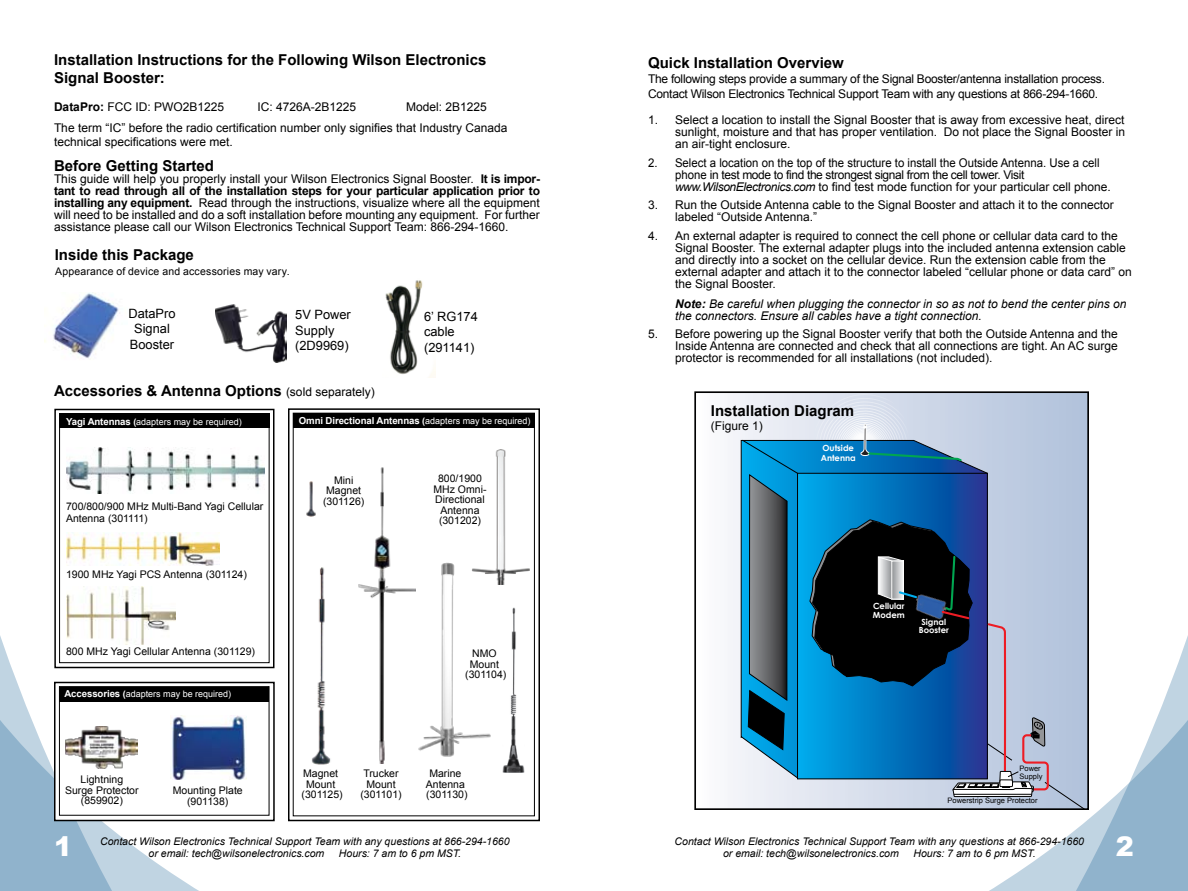
<style>
.page{position:relative;width:1188px;height:891px;background:#fff}
.page>*{position:absolute;margin:0;border:0;box-sizing:border-box;transform-origin:0 0}
.t1{font:900 27px "Arial";color:#fff}
.t2{font:700 15px/18px "Arial";color:#000}
.t3{font:12.75px/15.5px "Arial";color:#000}
.t4{font:12px/12px "Arial";color:#000;text-align:justify}
.t5{font:12px/12px "Arial";color:#000;scale:.95 1}
.t6{font:12px/15px "Arial";letter-spacing:-.02em;color:#000}
.t7{font:italic 12px/12px "Arial";color:#000}
.t8{font:10.5px/10.5px "Arial";color:#000;text-align:center}
.t9{font:italic 10.5px/12.6px "Arial";color:#000}
.t10{font:700 9.6px "Arial";letter-spacing:-.01em;color:#fff}
.t11{font:9px "Arial";color:#fff}
.t12{font:700 8.4px/8.4px "Century Gothic";color:#fff}
.t13{font:7.5px/7.5px "Arial";color:#000}
.s1{font-weight:700}
.s2{font-weight:400;font-size:12px}
.s3{font-weight:700;font-size:9.6px}
.s4{font-size:9px}
.s5{font-weight:400;font-size:9px}
.s6{font-style:italic}
</style>
<div class="page">
<svg style="left:0;top:554px;width:306px;height:337px"></svg>
<svg style="left:989px;top:635px;width:199px;height:256px"></svg>
<div style="left:59px;top:414px;width:210px;height:14px;background:#000"></div>
<div style="left:293px;top:413px;width:242px;height:15px;background:#000"></div>
<div style="left:54px;top:409px;width:220px;height:259px;border:2px solid #000"></div>
<div style="left:55px;top:682px;width:219px;height:138px;background:#fff"></div>
<div style="left:54px;top:682px;width:221px;height:139px;border:2px solid #000"></div>
<div style="left:288px;top:408px;width:252px;height:413px;border:2px solid #000"></div>
<div style="left:695px;top:392px;width:393px;height:417px;background:#f8f9fb"></div>
<img style="left:65px;top:726px;width:73px;height:42px">
<img style="left:306px;top:481px;width:10px;height:36px">
<img style="left:303px;top:563px;width:28px;height:202px">
<img style="left:503px;top:607px;width:21px;height:165px">
<img style="left:358px;top:468px;width:54px;height:295px">
<img style="left:412px;top:562px;width:79px;height:195px">
<img style="left:66px;top:447px;width:199px;height:47px">
<img style="left:66px;top:586px;width:109px;height:58px">
<img style="left:66px;top:532px;width:154px;height:34px">
<img style="left:471px;top:449px;width:59px;height:136px">
<img style="left:170px;top:716px;width:76px;height:64px">
<img style="left:385px;top:280px;width:51px;height:97px">
<img style="left:45px;top:292px;width:75px;height:66px">
<img style="left:215px;top:304px;width:72px;height:59px">
<div style="left:59px;top:413px;width:211px;height:250px;border:1px solid #000"></div>
<div style="left:293px;top:413px;width:242px;height:403px;border:1px solid #000"></div>
<div style="left:59px;top:686px;width:210px;height:130px;border:1px solid #000"></div>
<div style="left:60px;top:687px;width:209px;height:14px;background:#000"></div>
<svg style="left:742px;top:393px;width:346px;height:416px;background:#5d89ac"></svg>
<p class="t2" style="left:54px;top:51px;width:434px">Installation Instructions for the Following Wilson Electronics<br>Signal Booster:</p>
<p class="t4" style="left:54px;top:101px;width:172px"><span class="s1">DataPro:</span> FCC ID: PWO2B1225</p>
<p class="t4" style="left:257px;top:101px;width:100px">IC: 4726A-2B1225</p>
<p class="t4" style="left:54px;top:96px;width:455px;line-height:21.1px;text-indent:352px">Model: 2B1225<br>The term “IC” before the radio certification number only signifies that Industry Canada</p>
<p class="t4" style="left:54px;top:136px;width:178px">technical specifications were met.</p>
<p class="t2" style="left:54px;top:158px;width:162px">Before Getting Started</p>
<p class="t4" style="left:54px;top:173px;width:487px">This guide will help you properly install your Wilson Electronics Signal Booster. <span class="s1">It is impor&shy;tant to read through all of the installation steps for your particular application prior to installing any equipment.</span> Read through the instructions, visualize where all the equipment will need to be installed and do a soft installation before mounting any equipment. For further assistance please call our Wilson Electronics Technical Support Team: 866-294-1660.</p>
<p class="t2" style="left:55px;top:247px;width:141px">Inside this Package</p>
<p class="t8" style="left:55px;top:266px;width:234px">Appearance of device and accessories may vary.</p>
<p class="t3" style="left:129px;top:306px;width:49px;text-align:center">DataPro<br>Signal<br>Booster</p>
<p class="t3" style="left:424px;top:309px;width:55px">6’ RG174 cable (291141)</p>
<p class="t3" style="left:295px;top:307px;width:57px">5V Power<br>Supply (2D9969)</p>
<p class="t2" style="left:54px;top:382px;width:322px">Accessories &amp; Antenna Options <span class="s2">(sold separately)</span></p>
<p class="t11" style="left:66px;top:416px;width:177px"><span class="s3">Yagi Antennas</span> <span class="s1">(</span>adapters may be required)</p>
<p class="t10" style="left:299px;top:414px;width:233px">Omni Directional Antennas <span class="s4">(</span><span class="s5">adapters may be required)</span></p>
<p class="t8" style="left:66px;top:500px;width:199px;line-height:12.6px;text-align:left">700/800/900 MHz Multi-Band Yagi Cellular<br>Antenna (301111)</p>
<p class="t8" style="left:66px;top:570px;width:182px">1900 MHz Yagi PCS Antenna (301124)</p>
<p class="t8" style="left:66px;top:646px;width:191px">800 MHz Yagi Cellular Antenna (301129)</p>
<p class="t11" style="left:64px;top:688px;width:168px"><span class="s3">Accessories</span> <span class="s1">(</span>adapters may be required)</p>
<p class="t8" style="left:323px;top:475px;width:43px">Mini<br>Magnet (301126)</p>
<p class="t8" style="left:433px;top:473px;width:55px">800/1900<br>MHz Omni-<br>Directional<br>Antenna (301202)</p>
<p class="t8" style="left:465px;top:648px;width:43px">NMO<br>Mount (301104)</p>
<p class="t8" style="left:65px;top:774px;width:75px">Lightning<br>Surge Protector (859902)</p>
<p class="t8" style="left:426px;top:768px;width:43px">Marine<br>Antenna (301130)</p>
<p class="t8" style="left:302px;top:768px;width:43px">Magnet<br>Mount (301125)</p>
<p class="t8" style="left:360px;top:768px;width:43px">Trucker<br>Mount (301101)</p>
<p class="t8" style="left:173px;top:785px;width:72px">Mounting Plate (901138)</p>
<h1 class="t1" style="left:54px;top:827px;width:20px">1</h1>
<p class="t9" style="left:149px;top:835px;width:362px;text-indent:-48px">Contact Wilson Electronics Technical Support Team with any questions at 866-294-1660 or email: tech@wilsonelectronics.com</p>
<p class="t9" style="left:339px;top:847px;width:124px">Hours: 7 am to 6 pm MST.</p>
<p class="t2" style="left:648px;top:54px;width:197px">Quick Installation Overview</p>
<p class="t6" style="left:648px;top:72px;width:457px">The following steps provide a summary of the Signal Booster/antenna installation process.<br>Contact Wilson Electronics Technical Support Team with any questions at 866-294-1660.</p>
<p class="t4" style="left:675px;top:114px;width:452px;text-indent:-27px">1. Select a location to install the Signal Booster that is away from excessive heat, direct sunlight, moisture and that has proper ventilation. Do not place the Signal Booster in an air-tight enclosure.</p>
<p class="t5" style="left:675px;top:157px;width:458px;text-indent:-27px">2. Select a location on the top of the structure to install the Outside Antenna. Use a cell phone in test mode to find the strongest signal from the cell tower. Visit <span class="s6">www.WilsonElectronics.com</span> to find test mode function for your particular cell phone.</p>
<p class="t4" style="left:675px;top:199px;width:440px;text-indent:-27px">3. Run the Outside Antenna cable to the Signal Booster and attach it to the connector labeled “Outside Antenna.”</p>
<p class="t4" style="left:675px;top:230px;width:458px;text-align:left;text-indent:-27px">4. An external adapter is required to connect the cell phone or cellular data card to the Signal Booster. The external adapter plugs into the included antenna extension cable and directly into a socket on the cellular device. Run the extension cable from the external adapter and attach it to the connector labeled “cellular phone or data card” on the Signal Booster.</p>
<p class="t7" style="left:675px;top:298px;width:453px"><span class="s1">Note:</span> Be careful when plugging the connector in so as not to bend the center pins on the connectors. Ensure all cables have a tight connection.</p>
<p class="t4" style="left:675px;top:328px;width:444px;text-indent:-27px">5. Before powering up the Signal Booster verify that both the Outside Antenna and the Inside Antenna are connected and check that all connections are tight. An AC surge protector is recommended for all installations (not included).</p>
<p class="t2" style="left:711px;top:402px;width:145px">Installation Diagram</p>
<p class="t4" style="left:711px;top:420px;width:54px">(Figure 1)</p>
<p class="t12" style="left:821px;top:443px;width:37px;line-height:10.2px">Outside<br>Antenna</p>
<p class="t12" style="left:873px;top:602px;width:33px">Cellular<br>Modem</p>
<p class="t12" style="left:919px;top:617px;width:32px;text-align:center">Signal<br>Booster</p>
<p class="t13" style="left:1020px;top:765px;width:24px">Power<br>Supply</p>
<p class="t13" style="left:948px;top:797px;width:92px">Powerstrip Surge Protector</p>
<p class="t9" style="left:723px;top:835px;width:362px;text-indent:-48px">Contact Wilson Electronics Technical Support Team with any questions at 866-294-1660 or email: tech@wilsonelectronics.com</p>
<p class="t9" style="left:913px;top:847px;width:124px">Hours: 7 am to 6 pm MST.</p>
<h1 class="t1" style="left:1116px;top:827px;width:20px">2</h1>
</div>
